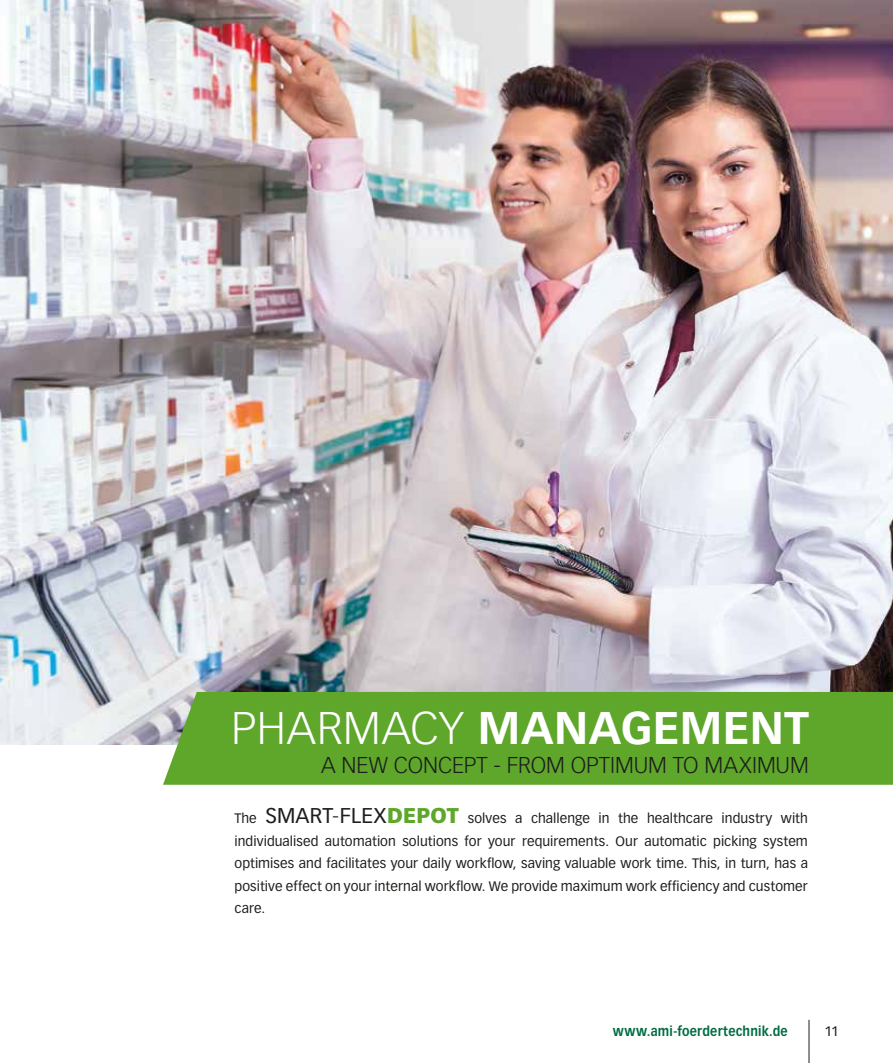
<style>
.page{position:relative;width:893px;height:1063px;background:#fff}
.page>*{position:absolute;margin:0;border:0;box-sizing:border-box;transform-origin:0 0}
.t1{font:700 45px "Vectora LT Std";letter-spacing:.01em;color:#fff}
.t2{font:300 22.5px "Vectora LT Std";letter-spacing:-.005em;color:#1d1d1b}
.t3{font:13.5px/22.5px "Vectora LT Std";letter-spacing:.01em;color:#1d1d1b;text-align:justify}
.t4{font:700 13.5px "Vectora LT Std";letter-spacing:.015em;color:#006c43;scale:.9 1}
.s1{font-weight:300}
.s2{font-size:21px}
.s3{font-size:21px;color:#575756}
.s4{font-weight:900;font-size:21px;color:#5ea72b}
</style>
<div class="page">
<hr style="left:809px;top:1020px;width:1px;height:43px;background:#1d1d1b">
<img style="left:0;top:0;width:893px;height:744px">
<div style="left:163px;top:692px;width:730px;height:93px;background:#5ea72b"></div>
<img style="left:0;top:541px;width:1px;height:437px">
<h1 class="t1" style="left:231px;top:701px;width:579px"><span class="s1">PHARMACY</span> MANAGEMENT</h1>
<h2 class="t2" style="left:321px;top:752px;width:489px">A NEW CONCEPT - FROM OPTIMUM TO MAXIMUM</h2>
<p class="t3" style="left:234px;top:807px;width:575px">The <span class="s2">SMART</span><span class="s3">-</span><span class="s2">FLEX</span><span class="s4">DEPOT</span> solves a challenge in the healthcare industry with individualised automation solutions for your requirements. Our automatic picking system optimises and facilitates your daily workflow, saving valuable work time. This, in turn, has a positive effect on your internal workflow. We provide maximum work efficiency and customer care.</p>
<p class="t4" style="left:613px;top:1023px;width:196px">www.ami-foerdertechnik.de</p>
<p class="t3" style="left:824px;top:1020px;width:16px">11</p>
</div>
